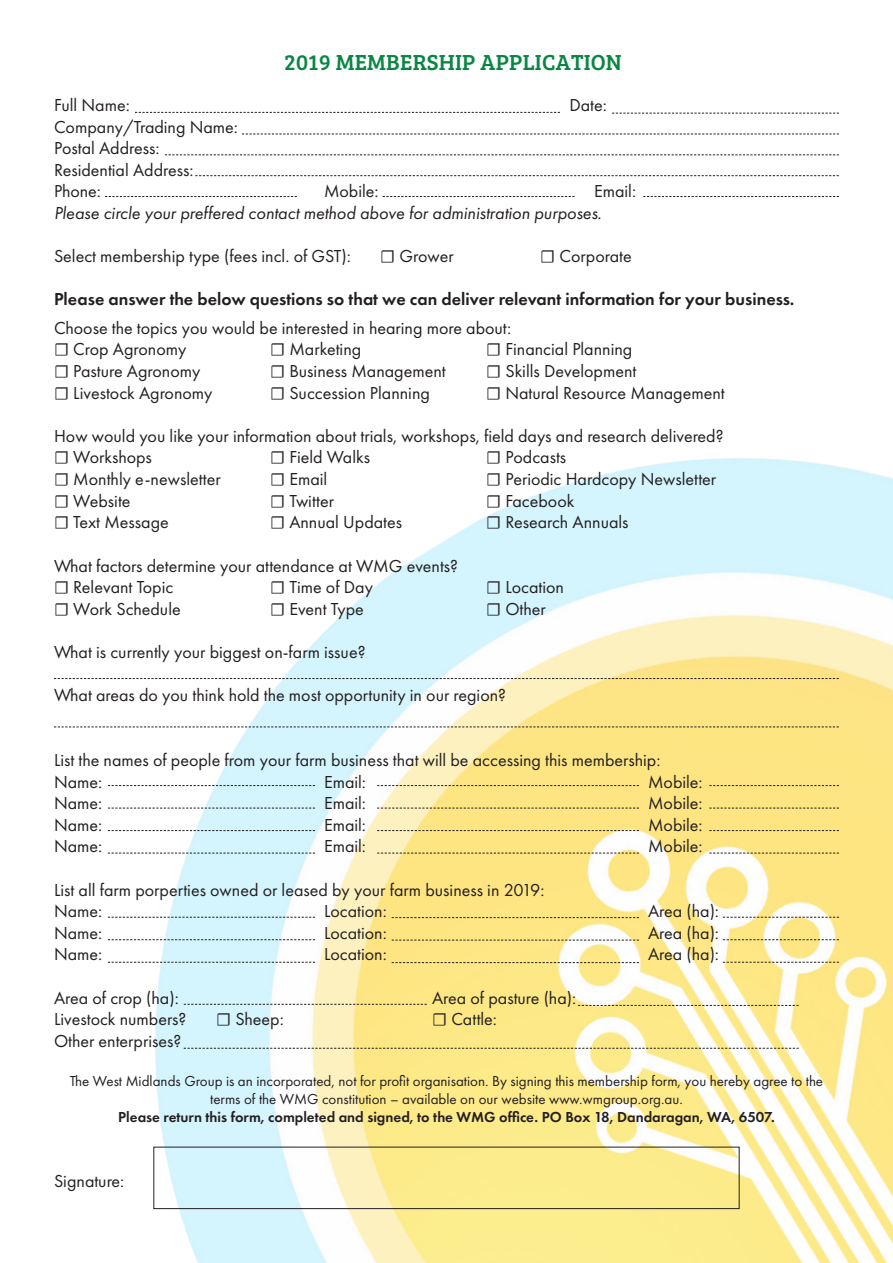
<style>
.page{position:relative;width:893px;height:1263px;background:#fff}
.page>*{position:absolute;margin:0;border:0;box-sizing:border-box;transform-origin:0 0}
.t1{font:22.5px "Bree Serif";letter-spacing:.01em;color:#0a8643}
.t2{font:18px "Futura PT";color:#231f20}
.t3{font:600 18px "Futura PT";color:#231f20}
.t4{font:italic 18px "Futura PT";color:#231f20}
.t5{font:15px/18px "Futura PT";color:#231f20;text-align:center}
.t6{font:600 15px "Futura PT";color:#231f20}
.s1{font-family:"Minion Pro"}
</style>
<div class="page">
<img style="left:54px;top:458px;width:839px;height:805px">
<div style="left:153px;top:1147px;width:586px;height:62px;border:1px solid #231f20"></div>
<svg style="left:184px;top:1048px;width:615px;height:1px"></svg>
<svg style="left:54px;top:678px;width:785px;height:1px"></svg>
<svg style="left:54px;top:726px;width:785px;height:1px"></svg>
<svg style="left:184px;top:1004px;width:243px;height:1px"></svg>
<svg style="left:578px;top:1005px;width:221px;height:1px"></svg>
<svg style="left:108px;top:785px;width:207px;height:1px"></svg>
<svg style="left:108px;top:808px;width:207px;height:1px"></svg>
<svg style="left:108px;top:830px;width:207px;height:1px"></svg>
<svg style="left:108px;top:853px;width:207px;height:1px"></svg>
<svg style="left:709px;top:785px;width:130px;height:1px"></svg>
<svg style="left:709px;top:808px;width:130px;height:1px"></svg>
<svg style="left:709px;top:830px;width:130px;height:1px"></svg>
<svg style="left:709px;top:853px;width:130px;height:1px"></svg>
<svg style="left:135px;top:112px;width:425px;height:1px"></svg>
<svg style="left:612px;top:113px;width:227px;height:1px"></svg>
<svg style="left:242px;top:134px;width:597px;height:1px"></svg>
<svg style="left:165px;top:154px;width:674px;height:1px"></svg>
<svg style="left:195px;top:175px;width:644px;height:1px"></svg>
<svg style="left:105px;top:196px;width:192px;height:1px"></svg>
<svg style="left:383px;top:196px;width:192px;height:1px"></svg>
<svg style="left:643px;top:196px;width:196px;height:1px"></svg>
<svg style="left:108px;top:917px;width:207px;height:1px"></svg>
<svg style="left:108px;top:939px;width:207px;height:1px"></svg>
<svg style="left:108px;top:962px;width:207px;height:1px"></svg>
<svg style="left:377px;top:785px;width:262px;height:1px"></svg>
<svg style="left:377px;top:808px;width:262px;height:1px"></svg>
<svg style="left:377px;top:830px;width:262px;height:1px"></svg>
<svg style="left:377px;top:853px;width:262px;height:1px"></svg>
<svg style="left:392px;top:917px;width:247px;height:1px"></svg>
<svg style="left:392px;top:940px;width:247px;height:1px"></svg>
<svg style="left:392px;top:962px;width:247px;height:1px"></svg>
<svg style="left:723px;top:917px;width:116px;height:1px"></svg>
<svg style="left:723px;top:939px;width:116px;height:1px"></svg>
<svg style="left:723px;top:962px;width:116px;height:1px"></svg>
<p class="t1" style="left:284px;top:45px;width:339px">2019 MEMBERSHIP APPLICATION</p>
<p class="t2" style="left:54px;top:94px;width:77px">Full Name:</p>
<p class="t2" style="left:569px;top:94px;width:39px">Date:</p>
<p class="t2" style="left:54px;top:116px;width:186px">Company/Trading Name:</p>
<p class="t2" style="left:54px;top:137px;width:107px">Postal Address:</p>
<p class="t2" style="left:54px;top:159px;width:141px">Residential Address:</p>
<p class="t2" style="left:54px;top:181px;width:49px">Phone:</p>
<p class="t2" style="left:324px;top:181px;width:56px">Mobile:</p>
<p class="t2" style="left:594px;top:181px;width:44px">Email:</p>
<p class="t4" style="left:54px;top:202px;width:549px">Please circle your preffered contact method above for administration purposes.</p>
<p class="t2" style="left:54px;top:245px;width:401px">Select membership type (fees incl. of GST): ☐ <span class="s1">☐</span> Grower</p>
<p class="t2" style="left:540px;top:245px;width:93px"><span class="s1">☐</span>☐Corporate</p>
<p class="t3" style="left:54px;top:288px;width:742px">Please answer the below questions so that we can deliver relevant information for your business.</p>
<p class="t2" style="left:54px;top:317px;width:459px">Choose the topics you would be interested in hearing more about:</p>
<p class="t2" style="left:54px;top:339px;width:134px"><span class="s1">☐</span> Crop Agronomy</p>
<p class="t2" style="left:270px;top:339px;width:93px"><span class="s1">☐</span> Marketing</p>
<p class="t2" style="left:486px;top:339px;width:148px"><span class="s1">☐</span> Financial Planning</p>
<p class="t2" style="left:54px;top:360px;width:148px"><span class="s1">☐</span> Pasture Agronomy</p>
<p class="t2" style="left:270px;top:360px;width:177px"><span class="s1">☐</span> Business Management</p>
<p class="t2" style="left:486px;top:360px;width:152px"><span class="s1">☐</span> Skills Development</p>
<p class="t2" style="left:54px;top:382px;width:160px"><span class="s1">☐</span> Livestock Agronomy</p>
<p class="t2" style="left:270px;top:382px;width:161px"><span class="s1">☐</span> Succession Planning</p>
<p class="t2" style="left:486px;top:382px;width:240px"><span class="s1">☐</span> Natural Resource Management</p>
<p class="t2" style="left:54px;top:425px;width:671px">How would you like your information about trials, workshops, field days and research delivered?</p>
<p class="t2" style="left:54px;top:447px;width:99px"><span class="s1">☐</span> Workshops</p>
<p class="t2" style="left:270px;top:447px;width:102px"><span class="s1">☐</span> Field Walks</p>
<p class="t2" style="left:486px;top:447px;width:82px"><span class="s1">☐</span> Podcasts</p>
<p class="t2" style="left:54px;top:468px;width:168px"><span class="s1">☐</span> Monthly e-newsletter</p>
<p class="t2" style="left:270px;top:468px;width:59px"><span class="s1">☐</span> Email</p>
<p class="t2" style="left:486px;top:468px;width:232px"><span class="s1">☐</span> Periodic Hardcopy Newsletter</p>
<p class="t2" style="left:54px;top:490px;width:78px"><span class="s1">☐</span> Website</p>
<p class="t2" style="left:270px;top:490px;width:66px"><span class="s1">☐</span> Twitter</p>
<p class="t2" style="left:486px;top:490px;width:90px"><span class="s1">☐</span> Facebook</p>
<p class="t2" style="left:54px;top:512px;width:116px"><span class="s1">☐</span> Text Message</p>
<p class="t2" style="left:270px;top:512px;width:134px"><span class="s1">☐</span> Annual Updates</p>
<p class="t2" style="left:486px;top:512px;width:144px"><span class="s1">☐</span> Research Annuals</p>
<p class="t2" style="left:54px;top:555px;width:406px">What factors determine your attendance at WMG events?</p>
<p class="t2" style="left:54px;top:576px;width:121px"><span class="s1">☐</span> Relevant Topic</p>
<p class="t2" style="left:270px;top:576px;width:104px"><span class="s1">☐</span> Time of Day</p>
<p class="t2" style="left:486px;top:576px;width:80px"><span class="s1">☐</span> Location</p>
<p class="t2" style="left:54px;top:598px;width:128px"><span class="s1">☐</span> Work Schedule</p>
<p class="t2" style="left:270px;top:598px;width:95px"><span class="s1">☐</span> Event Type</p>
<p class="t2" style="left:486px;top:598px;width:61px"><span class="s1">☐</span> Other</p>
<p class="t2" style="left:54px;top:641px;width:313px">What is currently your biggest on-farm issue?</p>
<p class="t2" style="left:54px;top:684px;width:454px">What areas do you think hold the most opportunity in our region?</p>
<p class="t2" style="left:54px;top:749px;width:608px">List the names of people from your farm business that will be accessing this membership:</p>
<p class="t2" style="left:54px;top:771px;width:50px">Name:</p>
<p class="t2" style="left:324px;top:771px;width:44px">Email:</p>
<p class="t2" style="left:648px;top:771px;width:56px">Mobile:</p>
<p class="t2" style="left:54px;top:792px;width:50px">Name:</p>
<p class="t2" style="left:324px;top:792px;width:44px">Email:</p>
<p class="t2" style="left:648px;top:792px;width:56px">Mobile:</p>
<p class="t2" style="left:54px;top:814px;width:50px">Name:</p>
<p class="t2" style="left:324px;top:814px;width:44px">Email:</p>
<p class="t2" style="left:648px;top:814px;width:56px">Mobile:</p>
<p class="t2" style="left:54px;top:836px;width:50px">Name:</p>
<p class="t2" style="left:324px;top:836px;width:44px">Email:</p>
<p class="t2" style="left:648px;top:836px;width:56px">Mobile:</p>
<p class="t2" style="left:54px;top:879px;width:492px">List all farm porperties owned or leased by your farm business in 2019:</p>
<p class="t2" style="left:54px;top:900px;width:50px">Name:</p>
<p class="t2" style="left:324px;top:900px;width:64px">Location:</p>
<p class="t2" style="left:648px;top:900px;width:73px">Area (ha):</p>
<p class="t2" style="left:54px;top:922px;width:50px">Name:</p>
<p class="t2" style="left:324px;top:922px;width:64px">Location:</p>
<p class="t2" style="left:648px;top:922px;width:73px">Area (ha):</p>
<p class="t2" style="left:54px;top:944px;width:50px">Name:</p>
<p class="t2" style="left:324px;top:944px;width:64px">Location:</p>
<p class="t2" style="left:648px;top:944px;width:73px">Area (ha):</p>
<p class="t2" style="left:54px;top:987px;width:126px">Area of crop (ha):</p>
<p class="t2" style="left:432px;top:987px;width:146px">Area of pasture (ha):</p>
<p class="t2" style="left:54px;top:1008px;width:134px">Livestock numbers?</p>
<p class="t2" style="left:216px;top:1008px;width:69px"><span class="s1">☐</span> Sheep:</p>
<p class="t2" style="left:432px;top:1008px;width:66px"><span class="s1">☐</span> Cattle:</p>
<p class="t2" style="left:54px;top:1030px;width:129px">Other enterprises?</p>
<p class="t5" style="left:70px;top:1072px;width:755px">The West Midlands Group is an incorporated, not for profit organisation. By signing this membership form, you hereby agree to the terms of the WMG constitution – available on our website www.wmgroup.org.au.</p>
<p class="t6" style="left:118px;top:1108px;width:658px">Please return this form, completed and signed, to the WMG office. PO Box 18, Dandaragan, WA, 6507.</p>
<p class="t2" style="left:54px;top:1170px;width:72px">Signature:</p>
</div>
